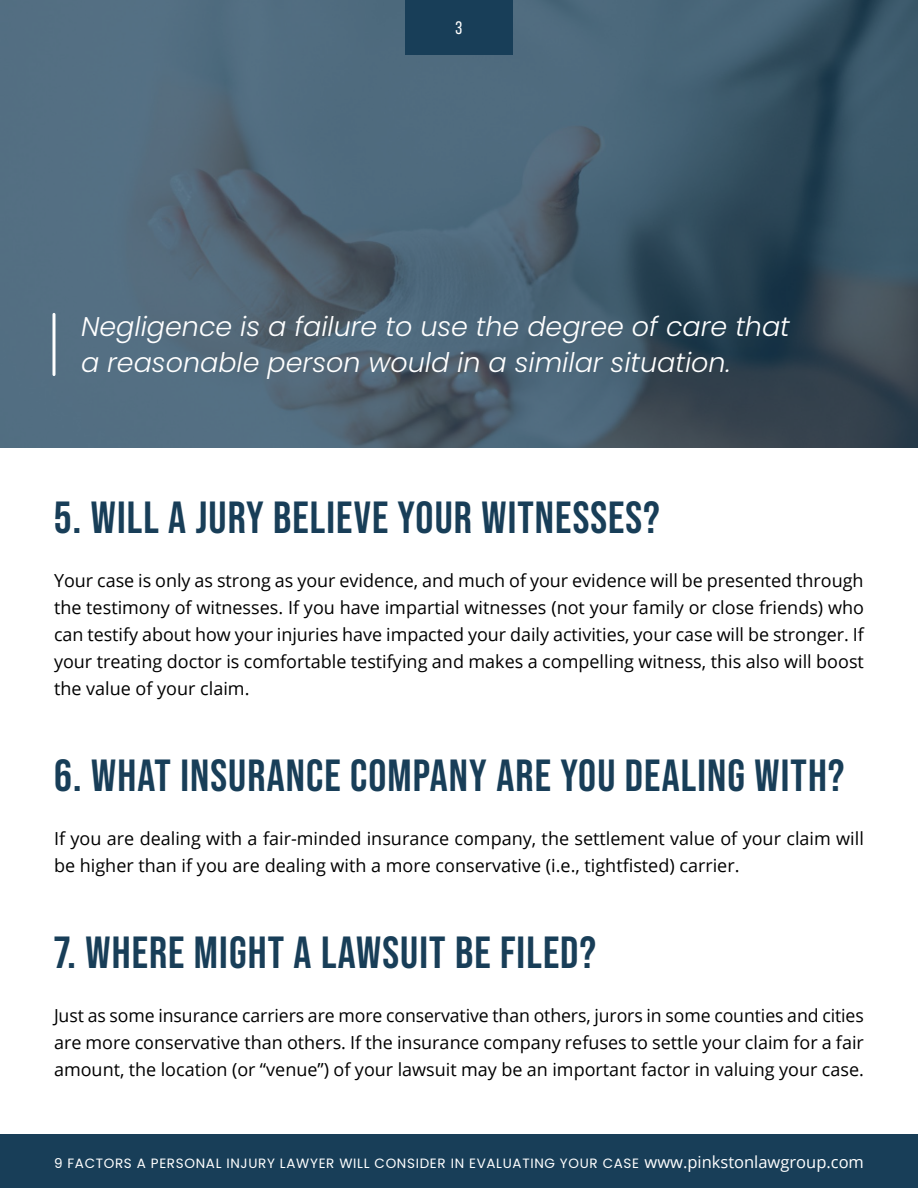
<style>
.page{position:relative;width:918px;height:1188px;background:#fff}
.page>*{position:absolute;margin:0;border:0;box-sizing:border-box;transform-origin:0 0}
.Subsection_Title_Lar{font:700 45px "Bebas Neue Pro";letter-spacing:.025em;color:#183e58}
.PQ1_-_Pull_Quote_1{font:italic 300 27px/36px "Poppins";color:#fff}
.P1_1_-_Basic_Paragra{font:18px/27px "Open Sans";color:#000;text-align:justify}
.t1{font:18px "Bebas Neue Pro";color:#fff}
.t2{font:13.5px "Poppins";letter-spacing:.05em;color:#fff}
.s1{font-family:"Open Sans";font-size:16.5px}
</style>
<div class="page">
<svg style="left:0;top:0;width:918px;height:448px;background:#475f71"></svg>
<div style="left:405px;top:0;width:108px;height:54px;background:#183e58"></div>
<div style="left:0;top:1134px;width:918px;height:54px;background:#183e58"></div>
<svg style="left:52px;top:314px;width:4px;height:61px"></svg>
<p class="t1" style="left:456px;top:18px;width:8px">3</p>
<p class="PQ1_-_Pull_Quote_1" style="left:81px;top:309px;width:710px">Negligence is a failure to use the degree of care that a reasonable person would in a similar situation.</p>
<p class="Subsection_Title_Lar" style="left:54px;top:492px;width:607px">5. WILL A JURY BELIEVE YOUR WITNESSES?</p>
<p class="P1_1_-_Basic_Paragra" style="left:54px;top:567px;width:812px">Your case is only as strong as your evidence, and much of your evidence will be presented through the testimony of witnesses. If you have impartial witnesses (not your family or close friends) who can testify about how your injuries have impacted your daily activities, your case will be stronger. If your treating doctor is comfortable testifying and makes a compelling witness, this also will boost the value of your claim.</p>
<p class="Subsection_Title_Lar" style="left:54px;top:750px;width:792px">6. WHAT INSURANCE COMPANY ARE YOU DEALING WITH?</p>
<p class="P1_1_-_Basic_Paragra" style="left:54px;top:825px;width:811px">If you are dealing with a fair-minded insurance company, the settlement value of your claim will be higher than if you are dealing with a more conservative (i.e., tightfisted) carrier.</p>
<p class="Subsection_Title_Lar" style="left:54px;top:927px;width:543px">7. WHERE MIGHT A LAWSUIT BE FILED?</p>
<p class="P1_1_-_Basic_Paragra" style="left:54px;top:1002px;width:811px">Just as some insurance carriers are more conservative than others, jurors in some counties and cities are more conservative than others. If the insurance company refuses to settle your claim for a fair amount, the location (or “venue”) of your lawsuit may be an important factor in valuing your case.</p>
<p class="t2" style="left:54px;top:1156px;width:811px">9 FACTORS A PERSONAL INJURY LAWYER WILL CONSIDER IN EVALUATING YOUR CASE <span class="s1">www.pinkstonlawgroup.com</span></p>
</div>
